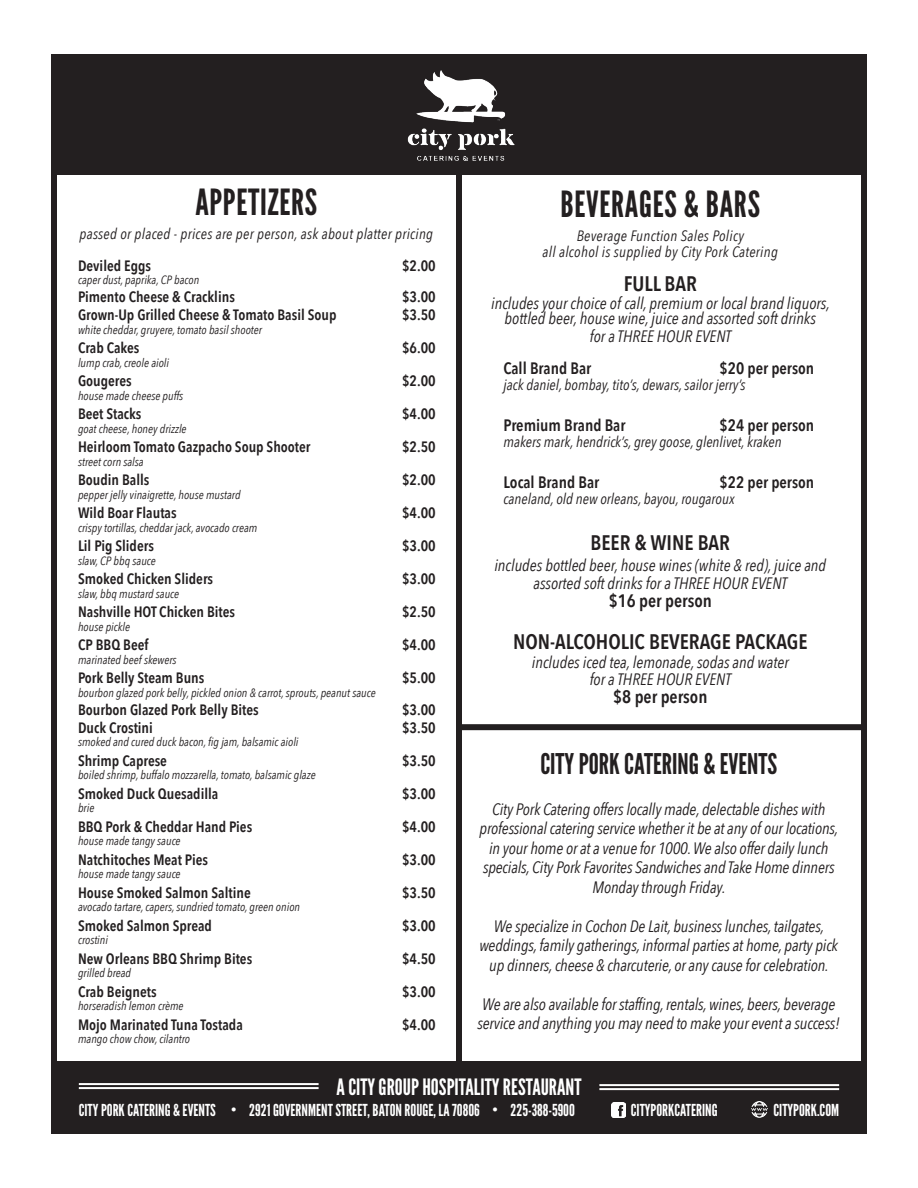
<style>
.page{position:relative;width:918px;height:1188px;background:#fff}
.page>*{position:absolute;margin:0;border:0;box-sizing:border-box;transform-origin:0 0}
.t1{font:36px "League Gothic";letter-spacing:.02em;color:#231f20}
.t2{font:28.5px "League Gothic";color:#231f20}
.t3{font:22.5px "League Gothic";color:#fff}
.t4{font:600 21px "Avenir Next Condensed";color:#231f20}
.t5{font:600 18px "Avenir Next Condensed";color:#231f20}
.t6{font:italic 16.5px/19.5px "Avenir Next Condensed";letter-spacing:-.01em;color:#231f20;text-align:center}
.t7{font:16.5px "League Gothic";color:#fff}
.t8{font:600 16.5px "Avenir Next Condensed";color:#231f20}
.t9{font:600 15px "Avenir Next Condensed";color:#231f20}
.t10{font:italic 15px "Avenir Next Condensed";color:#231f20}
.t11{font:italic 15px "Avenir Next Condensed";letter-spacing:.02em;color:#231f20}
.t12{font:italic 12px "Avenir Next Condensed";color:#231f20}
</style>
<div class="page">
<div style="left:456px;top:169px;width:6px;height:907px;background:#231f20"></div>
<div style="left:54px;top:1062px;width:810px;height:72px;background:#231f20"></div>
<img style="left:611px;top:1103px;width:15px;height:14px">
<img style="left:751px;top:1102px;width:16px;height:16px">
<hr style="left:599px;top:1084px;width:240px;height:2px;background:#fff">
<hr style="left:599px;top:1088px;width:240px;height:2px;background:#fff">
<hr style="left:79px;top:1083px;width:240px;height:2px;background:#fff">
<hr style="left:79px;top:1087px;width:240px;height:2px;background:#fff">
<div style="left:51px;top:54px;width:816px;height:121px;background:#231f20"></div>
<img style="left:407px;top:70px;width:108px;height:91px">
<div style="left:456px;top:724px;width:411px;height:6px;background:#231f20"></div>
<p class="t1" style="left:195px;top:181px;width:123px">APPETIZERS</p>
<p class="t11" style="left:80px;top:225px;width:355px">passed or placed - prices are per person, ask about platter pricing</p>
<p class="t9" style="left:78px;top:253px;width:75px">Deviled Eggs</p>
<p class="t9" style="left:402px;top:253px;width:35px">$2.00</p>
<p class="t12" style="left:78px;top:273px;width:123px">caper dust, paprika, CP bacon</p>
<p class="t9" style="left:78px;top:284px;width:158px">Pimento Cheese &amp; Cracklins</p>
<p class="t9" style="left:402px;top:284px;width:35px">$3.00</p>
<p class="t9" style="left:78px;top:302px;width:260px">Grown-Up Grilled Cheese &amp; Tomato Basil Soup</p>
<p class="t9" style="left:402px;top:302px;width:35px">$3.50</p>
<p class="t12" style="left:78px;top:322px;width:186px">white cheddar, gruyere, tomato basil shooter</p>
<p class="t9" style="left:78px;top:335px;width:63px">Crab Cakes</p>
<p class="t9" style="left:402px;top:335px;width:35px">$6.00</p>
<p class="t12" style="left:78px;top:355px;width:93px">lump crab, creole aioli</p>
<p class="t9" style="left:78px;top:368px;width:55px">Gougeres</p>
<p class="t9" style="left:402px;top:368px;width:35px">$2.00</p>
<p class="t12" style="left:78px;top:388px;width:107px">house made cheese puffs</p>
<p class="t9" style="left:78px;top:401px;width:65px">Beet Stacks</p>
<p class="t9" style="left:402px;top:401px;width:35px">$4.00</p>
<p class="t12" style="left:78px;top:421px;width:110px">goat cheese, honey drizzle</p>
<p class="t9" style="left:78px;top:434px;width:234px">Heirloom Tomato Gazpacho Soup Shooter</p>
<p class="t9" style="left:402px;top:434px;width:35px">$2.50</p>
<p class="t12" style="left:78px;top:454px;width:67px">street corn salsa</p>
<p class="t9" style="left:78px;top:467px;width:73px">Boudin Balls</p>
<p class="t9" style="left:402px;top:467px;width:35px">$2.00</p>
<p class="t12" style="left:78px;top:487px;width:164px">pepper jelly vinaigrette, house mustard</p>
<p class="t9" style="left:78px;top:500px;width:100px">Wild Boar Flautas</p>
<p class="t9" style="left:402px;top:500px;width:35px">$4.00</p>
<p class="t12" style="left:78px;top:520px;width:181px">crispy tortillas, cheddar jack, avocado cream</p>
<p class="t9" style="left:78px;top:533px;width:77px">Lil Pig Sliders</p>
<p class="t9" style="left:402px;top:533px;width:35px">$3.00</p>
<p class="t12" style="left:78px;top:553px;width:79px">slaw, CP bbq sauce</p>
<p class="t9" style="left:78px;top:566px;width:137px">Smoked Chicken Sliders</p>
<p class="t9" style="left:402px;top:566px;width:35px">$3.00</p>
<p class="t12" style="left:78px;top:586px;width:103px">slaw, bbq mustard sauce</p>
<p class="t9" style="left:78px;top:599px;width:159px">Nashville HOT Chicken Bites</p>
<p class="t9" style="left:402px;top:599px;width:35px">$2.50</p>
<p class="t12" style="left:78px;top:619px;width:54px">house pickle</p>
<p class="t9" style="left:78px;top:632px;width:72px">CP BBQ Beef</p>
<p class="t9" style="left:402px;top:632px;width:35px">$4.00</p>
<p class="t12" style="left:78px;top:652px;width:100px">marinated beef skewers</p>
<p class="t9" style="left:78px;top:665px;width:128px">Pork Belly Steam Buns</p>
<p class="t9" style="left:402px;top:665px;width:35px">$5.00</p>
<p class="t12" style="left:78px;top:685px;width:299px">bourbon glazed pork belly, pickled onion &amp; carrot, sprouts, peanut sauce</p>
<p class="t9" style="left:78px;top:697px;width:182px">Bourbon Glazed Pork Belly Bites</p>
<p class="t9" style="left:402px;top:697px;width:35px">$3.00</p>
<p class="t9" style="left:78px;top:715px;width:76px">Duck Crostini</p>
<p class="t9" style="left:402px;top:715px;width:35px">$3.50</p>
<p class="t12" style="left:78px;top:735px;width:222px">smoked and cured duck bacon, fig jam, balsamic aioli</p>
<p class="t9" style="left:78px;top:748px;width:90px">Shrimp Caprese</p>
<p class="t9" style="left:402px;top:748px;width:35px">$3.50</p>
<p class="t12" style="left:78px;top:768px;width:239px">boiled shrimp, buffalo mozzarella, tomato, balsamic glaze</p>
<p class="t9" style="left:78px;top:781px;width:142px">Smoked Duck Quesadilla</p>
<p class="t9" style="left:402px;top:781px;width:35px">$3.00</p>
<p class="t12" style="left:78px;top:801px;width:18px">brie</p>
<p class="t9" style="left:78px;top:814px;width:176px">BBQ Pork &amp; Cheddar Hand Pies</p>
<p class="t9" style="left:402px;top:814px;width:35px">$4.00</p>
<p class="t12" style="left:78px;top:834px;width:104px">house made tangy sauce</p>
<p class="t9" style="left:78px;top:847px;width:132px">Natchitoches Meat Pies</p>
<p class="t9" style="left:402px;top:847px;width:35px">$3.00</p>
<p class="t12" style="left:78px;top:867px;width:104px">house made tangy sauce</p>
<p class="t9" style="left:78px;top:880px;width:174px">House Smoked Salmon Saltine</p>
<p class="t9" style="left:402px;top:880px;width:35px">$3.50</p>
<p class="t12" style="left:78px;top:900px;width:224px">avocado tartare, capers, sundried tomato, green onion</p>
<p class="t9" style="left:78px;top:913px;width:135px">Smoked Salmon Spread</p>
<p class="t9" style="left:402px;top:913px;width:35px">$3.00</p>
<p class="t12" style="left:78px;top:933px;width:32px">crostini</p>
<p class="t9" style="left:78px;top:946px;width:176px">New Orleans BBQ Shrimp Bites</p>
<p class="t9" style="left:402px;top:946px;width:35px">$4.50</p>
<p class="t12" style="left:78px;top:966px;width:55px">grilled bread</p>
<p class="t9" style="left:78px;top:979px;width:80px">Crab Beignets</p>
<p class="t9" style="left:402px;top:979px;width:35px">$3.00</p>
<p class="t12" style="left:78px;top:999px;width:107px">horseradish lemon crème</p>
<p class="t9" style="left:78px;top:1012px;width:166px">Mojo Marinated Tuna Tostada</p>
<p class="t9" style="left:402px;top:1012px;width:35px">$4.00</p>
<p class="t12" style="left:78px;top:1032px;width:114px">mango chow chow, cilantro</p>
<p class="t1" style="left:561px;top:183px;width:201px">BEVERAGES &amp; BARS</p>
<p class="t11" style="left:577px;top:227px;width:169px">Beverage Function Sales Policy</p>
<p class="t11" style="left:543px;top:243px;width:237px">all alcohol is supplied by City Pork Catering</p>
<p class="t4" style="left:624px;top:265px;width:75px">FULL BAR</p>
<p class="t6" style="left:491px;top:296px;width:340px;line-height:15px">includes your choice of call, premium or local brand liquors, bottled beer, house wine, juice and assorted soft drinks</p>
<p class="t6" style="left:590px;top:326px;width:143px">for a THREE HOUR EVENT</p>
<p class="t8" style="left:504px;top:354px;width:89px">Call Brand Bar</p>
<p class="t8" style="left:720px;top:354px;width:96px">$20 per person</p>
<p class="t10" style="left:504px;top:376px;width:244px">jack daniel, bombay, tito’s, dewars, sailor jerry’s</p>
<p class="t8" style="left:504px;top:411px;width:123px">Premium Brand Bar</p>
<p class="t8" style="left:720px;top:411px;width:96px">$24 per person</p>
<p class="t10" style="left:504px;top:433px;width:280px">makers mark, hendrick’s, grey goose, glenlivet, kraken</p>
<p class="t8" style="left:504px;top:468px;width:97px">Local Brand Bar</p>
<p class="t8" style="left:720px;top:468px;width:96px">$22 per person</p>
<p class="t10" style="left:504px;top:490px;width:233px">caneland, old new orleans, bayou, rougaroux</p>
<p class="t4" style="left:591px;top:524px;width:141px">BEER &amp; WINE BAR</p>
<p class="t6" style="left:494px;top:556px;width:333px;line-height:18px">includes bottled beer, house wines (white &amp; red), juice and assorted soft drinks for a THREE HOUR EVENT</p>
<p class="t5" style="left:609px;top:585px;width:105px">$16 per person</p>
<p class="t4" style="left:513px;top:623px;width:296px">NON-ALCOHOLIC BEVERAGE PACKAGE</p>
<p class="t6" style="left:532px;top:653px;width:258px">includes iced tea, lemonade, sodas and water</p>
<p class="t6" style="left:590px;top:669px;width:143px">for a THREE HOUR EVENT</p>
<p class="t5" style="left:613px;top:681px;width:96px">$8 per person</p>
<p class="t2" style="left:540px;top:747px;width:238px">CITY PORK CATERING &amp; EVENTS</p>
<p class="t6" style="left:480px;top:799px;width:360px">City Pork Catering offers locally made, delectable dishes with professional catering service whether it be at any of our locations, in your home or at a venue for 1000. We also offer daily lunch specials, City Pork Favorites Sandwiches and Take Home dinners Monday through Friday.</p>
<p class="t6" style="left:479px;top:916px;width:360px">We specialize in Cochon De Lait, business lunches, tailgates, weddings, family gatherings, informal parties at home, party pick up dinners, cheese &amp; charcuterie, or any cause for celebration.</p>
<p class="t6" style="left:478px;top:994px;width:364px;text-align:left">We are also available for staffing, rentals, wines, beers, beverage service and anything you may need to make your event a success!</p>
<p class="t3" style="left:336px;top:1074px;width:247px">A CITY GROUP HOSPITALITY RESTAURANT</p>
<p class="t7" style="left:79px;top:1101px;width:498px">CITY PORK CATERING &amp; EVENTS • 2921 GOVERNMENT STREET, BATON ROUGE, LA 70806 • 225-388-5900</p>
<p class="t7" style="left:631px;top:1101px;width:88px">CITYPORKCATERING</p>
<p class="t7" style="left:774px;top:1101px;width:67px">CITYPORK.COM</p>
</div>
